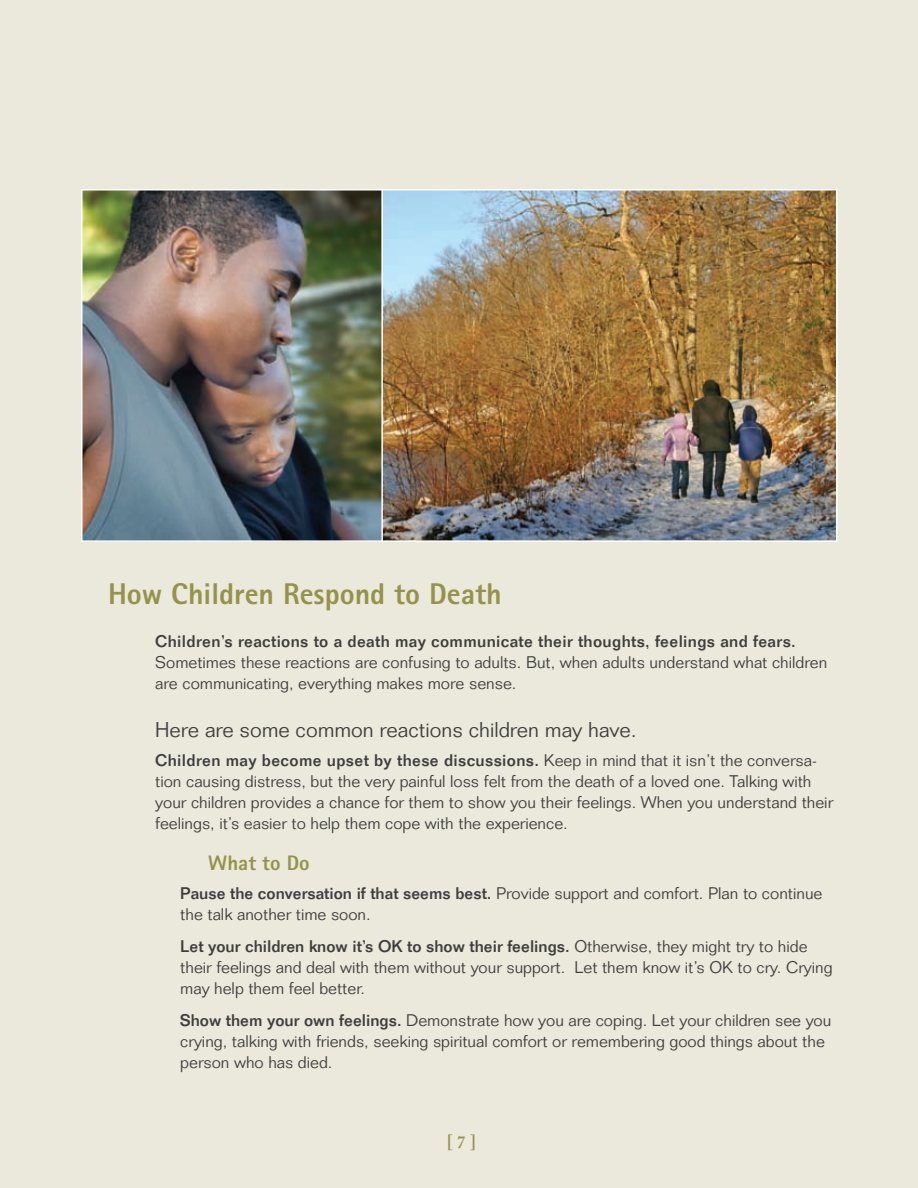
<style>
.page{position:relative;width:918px;height:1188px;background:#fff}
.page>*{position:absolute;margin:0;border:0;box-sizing:border-box;transform-origin:0 0}
.t1{font:800 30px "Rotis Sans Serif";color:#94924b}
.t2{font:300 21px "Folio";color:#3e3e3f}
.t3{font:800 21px "Rotis Sans Serif";color:#94924b}
.t4{font:700 18px "Granjon";color:#94924b}
.t5{font:300 16.5px/21px "Folio";color:#3e3e3f}
.t6{font:500 16.5px "Folio";letter-spacing:.02em;color:#3e3e3f}
.s1{font-weight:500}
</style>
<div class="page">
<div style="left:1px;top:0;width:917px;height:1188px;background:#ebe9db"></div>
<img style="left:81px;top:189px;width:757px;height:353px">
<h1 class="t1" style="left:108px;top:575px;width:395px">How Children Respond to Death</h1>
<p class="t6" style="left:155px;top:631px;width:642px">Children’s reactions to a death may communicate their thoughts, feelings and fears.</p>
<p class="t5" style="left:155px;top:651px;width:674px">Sometimes these reactions are confusing to adults. But, when adults understand what children are communicating, everything makes more sense.</p>
<p class="t2" style="left:155px;top:717px;width:483px">Here are some common reactions children may have.</p>
<p class="t5" style="left:155px;top:750px;width:679px"><span class="s1">Children may become upset by these discussions.</span> Keep in mind that it isn’t the conversa&shy;tion causing distress, but the very painful loss felt from the death of a loved one. Talking with your children provides a chance for them to show you their feelings. When you understand their feelings, it’s easier to help them cope with the experience.</p>
<p class="t3" style="left:208px;top:849px;width:103px">What to Do</p>
<p class="t5" style="left:180px;top:883px;width:644px"><span class="s1">Pause the conversation if that seems best.</span> Provide support and comfort. Plan to continue the talk another time soon.</p>
<p class="t5" style="left:180px;top:936px;width:654px"><span class="s1">Let your children know it’s OK to show their feelings.</span> Otherwise, they might try to hide their feelings and deal with them without your support. Let them know it’s OK to cry. Crying may help them feel better.</p>
<p class="t5" style="left:180px;top:1010px;width:653px"><span class="s1">Show them your own feelings.</span> Demonstrate how you are coping. Let your children see you crying, talking with friends, seeking spiritual comfort or remembering good things about the person who has died.</p>
<p class="t4" style="left:446px;top:1131px;width:33px">[ 7 ]</p>
</div>
